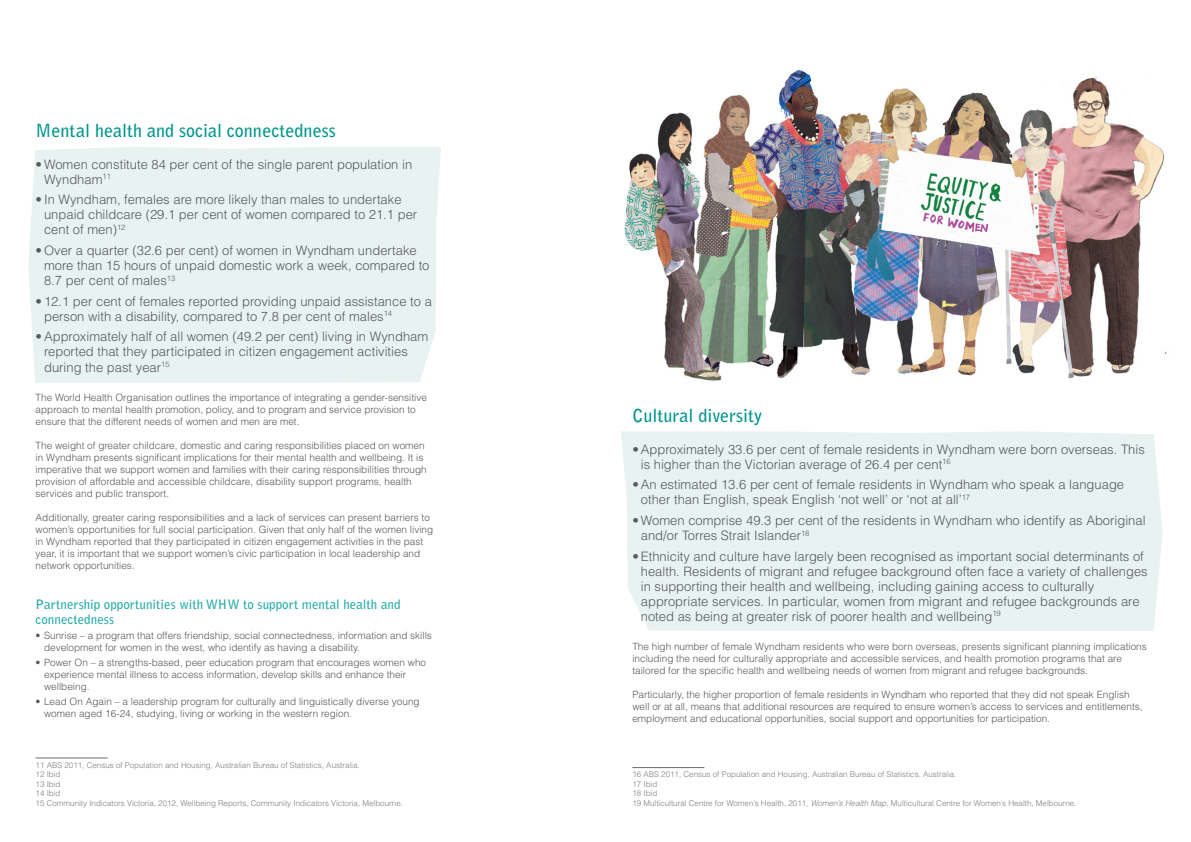
<style>
.page{position:relative;width:1191px;height:842px;background:#fff}
.page>*{position:absolute;margin:0;border:0;box-sizing:border-box;transform-origin:0 0}
.t1{font:700 18px "Bell Gothic Std";color:#00958e}
.t2{font:300 13px/15px "Helvetica LT Std";color:#58595b}
.t3{font:700 13px/15.6px "Bell Gothic Std";color:#27aca9}
.t4{font:300 10px/12px "Helvetica LT Std";color:#58595b}
.t5{font:300 8px/9.6px "Helvetica LT Std";color:#7e7d81}
.s1{font-style:italic}
</style>
<div class="page">
<div style="left:28px;top:147px;width:413px;height:236px;background:#e7f2f1"></div>
<div style="left:621px;top:431px;width:541px;height:200px;background:#e7f2f1"></div>
<hr style="left:632px;top:767px;width:72px;height:1px;background:#6d6e71">
<hr style="left:36px;top:758px;width:72px;height:1px;background:#6d6e71">
<img style="left:624px;top:70px;width:543px;height:311px">
<h1 class="t1" style="left:36px;top:119px;width:302px">M ental health and social connectedness</h1>
<h2 class="t2" style="left:44px;top:157px;width:370px;text-indent:-9px">• Women constitute 84 per cent of the single parent population in<br>Wyndham<sup>11</sup></h2>
<h2 class="t2" style="left:44px;top:192px;width:375px;text-indent:-9px">• In Wyndham, females are more likely than males to undertake unpaid childcare (29.1 per cent of women compared to 21.1 per cent of men)<sup>12</sup></h2>
<h2 class="t2" style="left:44px;top:243px;width:387px;text-indent:-9px">• Over a quarter (32.6 per cent) of women in Wyndham undertake more than 15 hours of unpaid domestic work a week, compared to<br>8.7 per cent of males<sup>13</sup></h2>
<h2 class="t2" style="left:44px;top:294px;width:389px;text-indent:-9px">• 12.1 per cent of females reported providing unpaid assistance to a person with a disability, compared to 7.8 per cent of males<sup>14</sup></h2>
<h2 class="t2" style="left:44px;top:329px;width:386px;text-indent:-9px">• Approximately half of all women (49.2 per cent) living in Wyndham reported that they participated in citizen engagement activities during the past year<sup>15</sup></h2>
<p class="t4" style="left:36px;top:391px;width:393px">The World Health Organisation outlines the importance of integrating a gender-sensitive approach to mental health promotion, policy, and to program and service provision to ensure that the different needs of women and men are met.</p>
<p class="t4" style="left:36px;top:439px;width:393px">The weight of greater childcare, domestic and caring responsibilities placed on women in Wyndham presents significant implications for their mental health and wellbeing. It is imperative that we support women and families with their caring responsibilities through provision of affordable and accessible childcare, disability support programs, health services and public transport.</p>
<p class="t4" style="left:36px;top:511px;width:399px">Additionally, greater caring responsibilities and a lack of services can present barriers to women’s opportunities for full social participation. Given that only half of the women living in Wyndham reported that they participated in citizen engagement activities in the past year, it is important that we support women’s civic participation in local leadership and network opportunities.</p>
<h2 class="t3" style="left:36px;top:596px;width:366px">Partnership opportunities with WH W to support mental health and connectedness</h2>
<p class="t4" style="left:44px;top:630px;width:389px;text-indent:-8px">• Sunrise – a program that offers friendship, social connectedness, information and skills development for women in the west, who identify as having a disability.</p>
<p class="t4" style="left:44px;top:657px;width:383px;text-indent:-8px">• Power On – a strengths-based, peer education program that encourages women who experience mental illness to access information, develop skills and enhance their wellbeing.</p>
<p class="t4" style="left:44px;top:695px;width:377px;text-indent:-8px">• Lead On Again – a leadership program for culturally and linguistically diverse young women aged 16-24, studying, living or working in the western region.</p>
<p class="t5" style="left:36px;top:760px;width:369px">11 ABS 2011, Census of Population and Housing, Australian Bureau of Statistics, Australia.<br>12 Ibid<br>13 Ibid<br>14 Ibid<br>15 Community Indicators Victoria, 2012, Wellbeing Reports, Community Indicators Victoria, Melbourne.</p>
<h1 class="t1" style="left:632px;top:404px;width:131px">Cultural diversity</h1>
<h2 class="t2" style="left:641px;top:441px;width:505px;text-indent:-9px">• Approximately 33.6 per cent of female residents in Wyndham were born overseas. This is higher than the Victorian average of 26.4 per cent<sup>16</sup></h2>
<h2 class="t2" style="left:641px;top:477px;width:485px;text-indent:-9px">• An estimated 13.6 per cent of female residents in Wyndham who speak a language other than English, speak English ‘not well’ or ‘not at all’<sup>17</sup></h2>
<h2 class="t2" style="left:641px;top:513px;width:506px;text-indent:-9px">• Women comprise 49.3 per cent of the residents in Wyndham who identify as Aboriginal and/or Torres Strait Islander<sup>18</sup></h2>
<p class="t2" style="left:641px;top:548px;width:508px;text-indent:-9px">• Ethnicity and culture have largely been recognised as important social determinants of health. Residents of migrant and refugee background often face a variety of challenges in supporting their health and wellbeing, including gaining access to culturally appropriate services. In particular, women from migrant and refugee backgrounds are noted as being at greater risk of poorer health and wellbeing<sup>19</sup></p>
<p class="t4" style="left:632px;top:641px;width:516px">The high number of female Wyndham residents who were born overseas, presents significant planning implications including the need for culturally appropriate and accessible services, and health promotion programs that are tailored for the specific health and wellbeing needs of women from migrant and refugee backgrounds.</p>
<p class="t4" style="left:632px;top:689px;width:512px">Particularly, the higher proportion of female residents in Wyndham who reported that they did not speak English well or at all, means that additional resources are required to ensure women’s access to services and entitlements, employment and educational opportunities, social support and opportunities for participation.</p>
<p class="t5" style="left:632px;top:769px;width:446px">16 ABS 2011, Census of Population and Housing, Australian Bureau of Statistics, Australia.<br>17 Ibid<br>18 Ibid<br>19 Multicultural Centre for Women’s Health, 2011, <span class="s1">Women’s Health Map</span>, Multicultural Centre for Women’s Health, Melbourne.</p>
</div>
